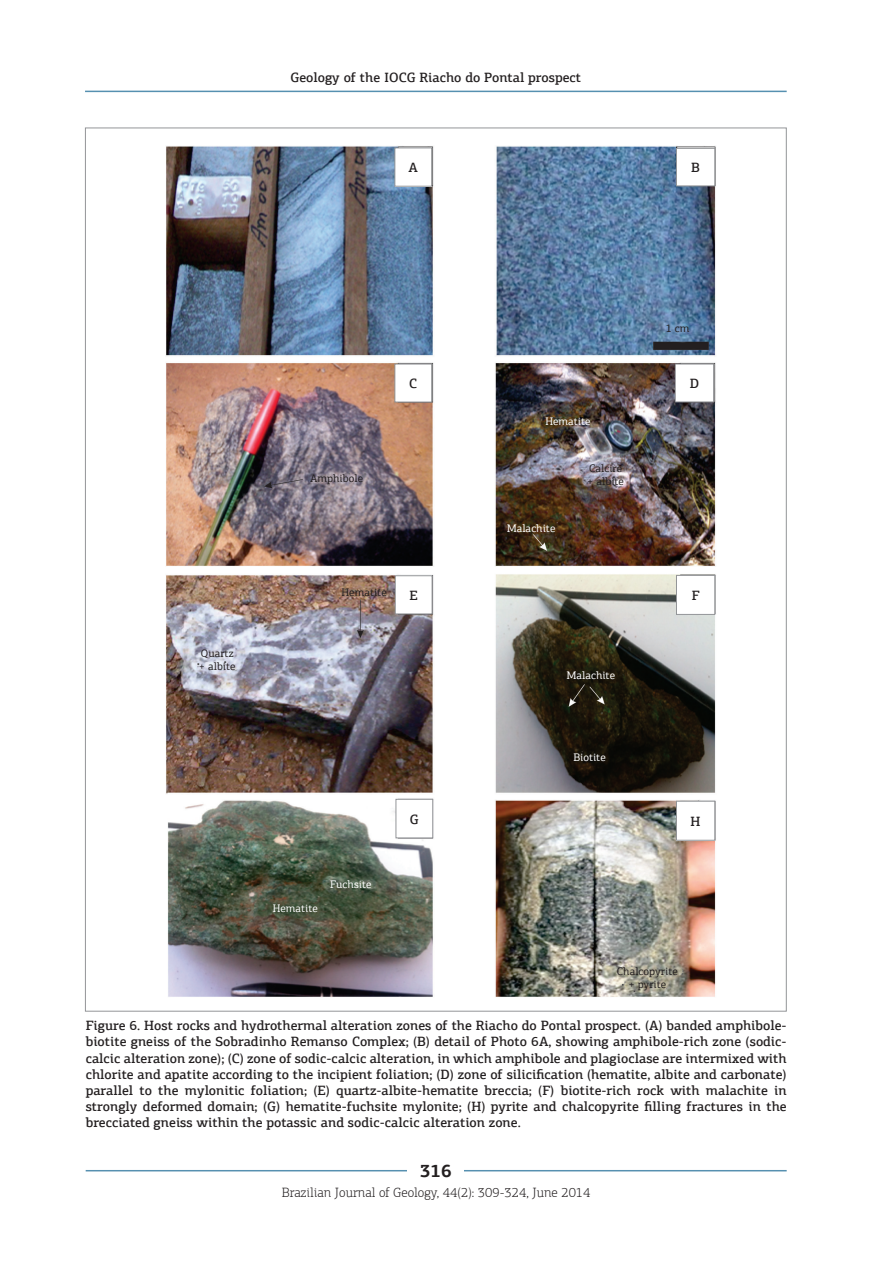
<style>
.page{position:relative;width:893px;height:1263px;background:#fff}
.page>*{position:absolute;margin:0;border:0;box-sizing:border-box;transform-origin:0 0}
.t1{font:700 18px "PF Agora Slab Pro";color:#231f20}
.t2{font:500 13.5px/16.2px "PF Agora Slab Pro";color:#231f20;text-align:justify}
.t3{font:300 13.5px "PF Agora Slab Pro";color:#231f20}
.t4{font:10.95px/13.2px "PF Agora Slab Pro";color:#231f20}
.t5{font:10.95px "PF Agora Slab Pro";color:#fff}
</style>
<div class="page">
<img style="left:495px;top:146px;width:221px;height:851px">
<img style="left:166px;top:146px;width:268px;height:851px">
<div style="left:395px;top:148px;width:37px;height:38px;background:#fff"></div>
<div style="left:394px;top:148px;width:38px;height:39px;border:1px solid #939598"></div>
<div style="left:395px;top:364px;width:37px;height:38px;background:#fff"></div>
<div style="left:394px;top:364px;width:38px;height:38px;border:1px solid #939598"></div>
<div style="left:395px;top:576px;width:37px;height:38px;background:#fff"></div>
<div style="left:395px;top:575px;width:37px;height:39px;border:1px solid #939598"></div>
<div style="left:396px;top:799px;width:37px;height:39px;background:#fff"></div>
<div style="left:396px;top:799px;width:37px;height:39px;border:1px solid #939598"></div>
<div style="left:676px;top:148px;width:39px;height:38px;background:#fff"></div>
<div style="left:676px;top:148px;width:39px;height:38px;border:1px solid #939598"></div>
<div style="left:675px;top:364px;width:39px;height:38px;background:#fff"></div>
<div style="left:675px;top:364px;width:39px;height:38px;border:1px solid #939598"></div>
<div style="left:676px;top:575px;width:39px;height:39px;background:#fff"></div>
<div style="left:676px;top:575px;width:39px;height:40px;border:1px solid #939598"></div>
<div style="left:676px;top:801px;width:39px;height:39px;background:#fff"></div>
<div style="left:676px;top:801px;width:39px;height:40px;border:1px solid #939598"></div>
<hr style="left:86px;top:1170px;width:701px;height:1px;background:#5690b0">
<div style="left:408px;top:1163px;width:56px;height:15px;background:#fff"></div>
<hr style="left:85px;top:91px;width:702px;height:1px;background:#5690b0">
<p class="t2" style="left:290px;top:69px;width:292px">Geology of the IOCG Riacho do Pontal prospect</p>
<p class="t2" style="left:409px;top:159px;width:11px">A</p>
<p class="t2" style="left:691px;top:159px;width:10px">B</p>
<p class="t4" style="left:199px;top:646px;width:38px">Quartz + albite</p>
<p class="t4" style="left:310px;top:472px;width:54px">Amphibole</p>
<p class="t2" style="left:409px;top:375px;width:10px">C</p>
<p class="t4" style="left:342px;top:585px;width:47px">Hematite</p>
<p class="t2" style="left:410px;top:587px;width:10px">E</p>
<p class="t5" style="left:273px;top:902px;width:47px">Hematite</p>
<p class="t5" style="left:330px;top:878px;width:43px">Fuchsite</p>
<p class="t2" style="left:410px;top:811px;width:10px">G</p>
<p class="t4" style="left:666px;top:321px;width:25px">1 cm</p>
<p class="t5" style="left:545px;top:415px;width:47px">Hematite</p>
<p class="t5" style="left:507px;top:521px;width:50px">Malachite</p>
<p class="t4" style="left:587px;top:461px;width:38px">Calcire + albite</p>
<p class="t5" style="left:567px;top:669px;width:50px">Malachite</p>
<p class="t5" style="left:573px;top:751px;width:34px">Biotite</p>
<p class="t2" style="left:690px;top:375px;width:11px">D</p>
<p class="t2" style="left:692px;top:587px;width:9px">F</p>
<p class="t2" style="left:691px;top:813px;width:11px">H</p>
<p class="t4" style="left:617px;top:964px;width:62px;text-align:center">Chalcopyrite + pyrite</p>
<p class="t2" style="left:86px;top:1017px;width:702px">Figure 6. Host rocks and hydrothermal alteration zones of the Riacho do Pontal prospect. (A) banded amphibole&shy;biotite gneiss of the Sobradinho Remanso Complex; (B) detail of Photo 6A, showing amphibole-rich zone (sodic&shy;calcic alteration zone); (C) zone of sodic-calcic alteration, in which amphibole and plagioclase are intermixed with chlorite and apatite according to the incipient foliation; (D) zone of silicification (hematite, albite and carbonate) parallel to the mylonitic foliation; (E) quartz-albite-hematite breccia; (F) biotite-rich rock with malachite in strongly deformed domain; (G) hematite-fuchsite mylonite; (H) pyrite and chalcopyrite filling fractures in the brecciated gneiss within the potassic and sodic-calcic alteration zone.</p>
<h1 class="t1" style="left:420px;top:1160px;width:34px">316</h1>
<p class="t3" style="left:282px;top:1184px;width:310px">Brazilian Journal of Geology, 44(2): 309-324, June 2014</p>
</div>
